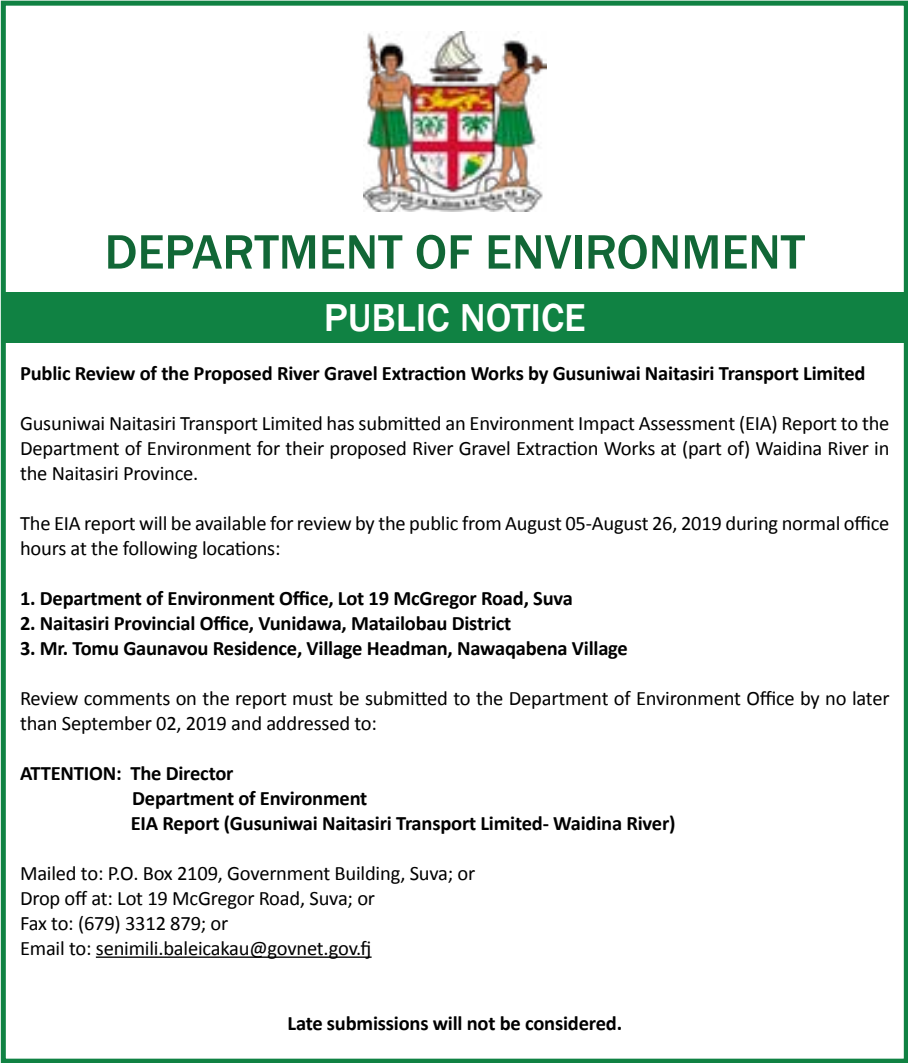
<style>
.page{position:relative;width:908px;height:1063px;background:#fff}
.page>*{position:absolute;margin:0;border:0;box-sizing:border-box;transform-origin:0 0}
.t1{font:500 50px "Franklin Gothic";color:#116736}
.t2{font:500 40px "Franklin Gothic";color:#fff}
.t3{font:20.5px/25px "Calibri";letter-spacing:-.01em;color:#000}
.t4{font:700 20.5px/25px "Calibri";letter-spacing:-.01em;color:#000}
</style>
<div class="page">
<div style="left:3px;top:292px;width:902px;height:51px;background:#108243"></div>
<hr style="left:96px;top:956px;width:275px;height:2px;background:#000">
<div style="left:1px;top:1px;width:906px;height:1062px;border:5px solid #108243"></div>
<img style="left:363px;top:31px;width:183px;height:180px">
<h1 class="t1" style="left:105px;top:221px;width:701px">DEPARTMENT OF ENVIRONMENT</h1>
<h2 class="t2" style="left:324px;top:293px;width:259px">PUBLIC NOTICE</h2>
<p class="t4" style="left:20px;top:361px;width:846px">Public Review of the Proposed River Gravel Extraction Works by Gusuniwai Naitasiri Transport Limited</p>
<p class="t3" style="left:20px;top:411px;width:870px;text-align:justify">Gusuniwai Naitasiri Transport Limited has submitted an Environment Impact Assessment (EIA) Report to the Department of Environment for their proposed River Gravel Extraction Works at (part of) Waidina River in the Naitasiri Province.</p>
<p class="t3" style="left:20px;top:511px;width:870px">The EIA report will be available for review by the public from August 05-August 26, 2019 during normal office hours at the following locations:</p>
<p class="t4" style="left:20px;top:586px;width:554px">1. Department of Environment Office, Lot 19 McGregor Road, Suva</p>
<p class="t4" style="left:20px;top:611px;width:492px">2. Naitasiri Provincial Office, Vunidawa, Matailobau District</p>
<p class="t4" style="left:20px;top:636px;width:609px">3. Mr. Tomu Gaunavou Residence, Village Headman, Nawaqabena Village</p>
<p class="t3" style="left:20px;top:686px;width:870px">Review comments on the report must be submitted to the Department of Environment Office by no later than September 02, 2019 and addressed to:</p>
<p class="t4" style="left:131px;top:761px;width:546px;text-indent:-111px">ATTENTION: The Director<br>Department of Environment<br>EIA Report (Gusuniwai Naitasiri Transport Limited- Waidina River)</p>
<p class="t3" style="left:20px;top:861px;width:456px">Mailed to: P.O. Box 2109, Government Building, Suva; or Drop off at: Lot 19 McGregor Road, Suva; or<br>Fax to: (679) 3312 879; or<br>Email to: senimili.baleicakau@govnet.gov.fj</p>
<p class="t4" style="left:287px;top:1011px;width:336px">Late submissions will not be considered.</p>
</div>
